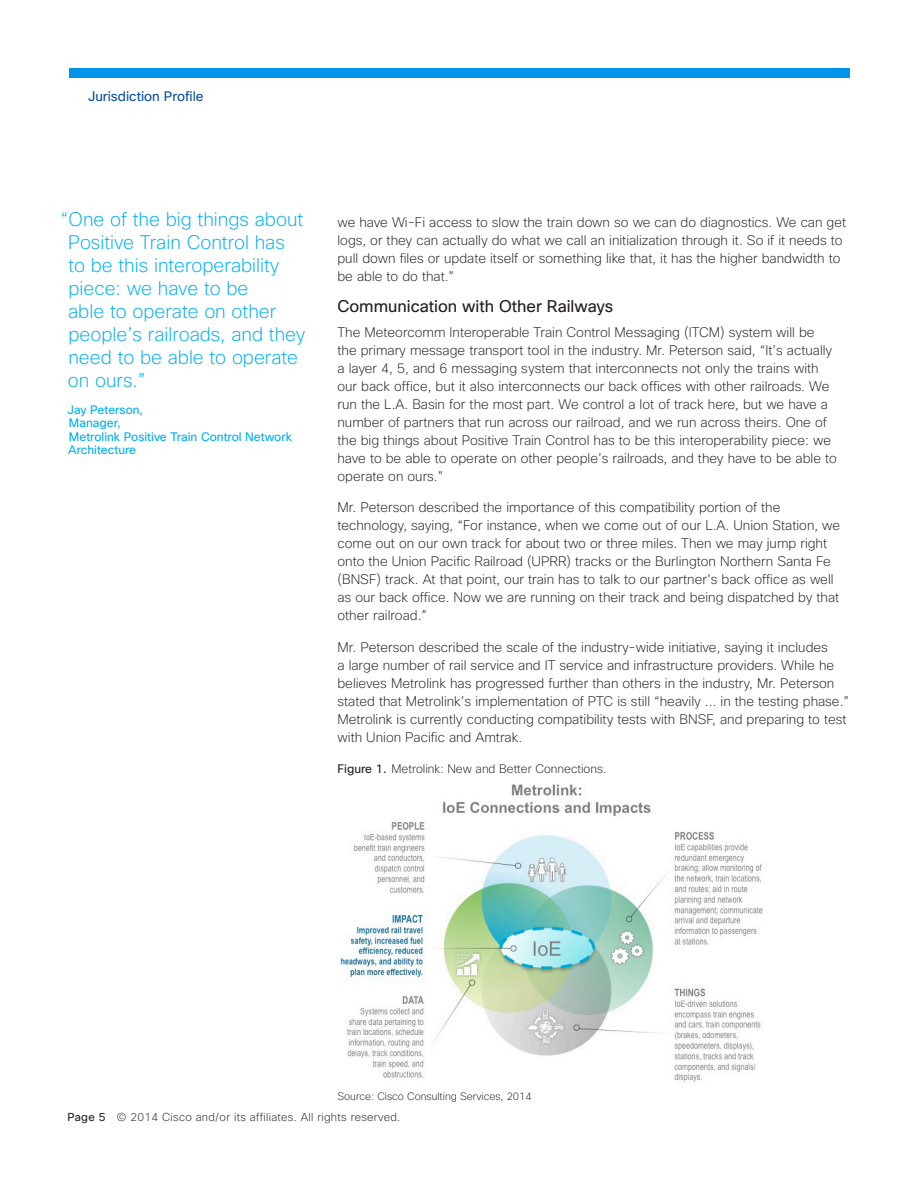
<style>
.page{position:relative;width:918px;height:1188px;background:#fff}
.page>*{position:absolute;margin:0;border:0;box-sizing:border-box;transform-origin:0 0}
.Quote_body{font:200 19.2px/23px "Cisco Sans";color:#00aeef}
.Body_1{font:16.5px "Cisco Sans";color:#231f20}
.Body_1-2{font:200 13.5px/18px "Cisco Sans";color:#231f20}
.Page_head_1{font:13.5px "Cisco Sans";color:#0a4fa0}
.Quote_body-2{font:12px/13.5px "Cisco Sans";color:#00aeef}
.Body_1-3{font:200 12px "Cisco Sans";color:#231f20}
.Folio{font:200 11.25px "Cisco Sans";letter-spacing:.025em;color:#231f20}
.Body_1-4{font:200 10.5px "Cisco Sans";color:#231f20}
.s1{font-weight:400}
</style>
<div class="page">
<div style="left:69px;top:68px;width:780px;height:10px;background:#0095ea"></div>
<img style="left:340px;top:784px;width:423px;height:298px">
<p class="Page_head_1" style="left:88px;top:87px;width:117px">Jurisdiction Profile</p>
<p class="Quote_body" style="left:68px;top:208px;width:239px;text-indent:-7px">“One of the big things about<br>Positive Train Control has to be this interoperability piece: we have to be<br>able to operate on other people’s railroads, and they need to be able to operate on ours.”</p>
<p class="Quote_body-2" style="left:68px;top:403px;width:77px">Jay Peterson,</p>
<p class="Quote_body-2" style="left:69px;top:417px;width:53px">Manager,</p>
<p class="Quote_body-2" style="left:68px;top:430px;width:225px">Metrolink Positive Train Control Network<br>Architecture</p>
<p class="Body_1-2" style="left:338px;top:213px;width:510px">we have Wi-Fi access to slow the train down so we can do diagnostics. We can get logs, or they can actually do what we call an initialization through it. So if it needs to pull down files or update itself or something like that, it has the higher bandwidth to be able to do that.”</p>
<p class="Body_1" style="left:338px;top:296px;width:277px">Communication with Other Railways</p>
<p class="Body_1-2" style="left:338px;top:323px;width:501px">The Meteorcomm Interoperable Train Control Messaging (ITCM) system will be the primary message transport tool in the industry. Mr. Peterson said, “It’s actually a layer 4, 5, and 6 messaging system that interconnects not only the trains with our back office, but it also interconnects our back offices with other railroads. We run the L.A. Basin for the most part. We control a lot of track here, but we have a number of partners that run across our railroad, and we run across theirs. One of the big things about Positive Train Control has to be this interoperability piece: we have to be able to operate on other people’s railroads, and they have to be able to operate on ours.”</p>
<p class="Body_1-2" style="left:338px;top:499px;width:504px">Mr. Peterson described the importance of this compatibility portion of the technology, saying, “For instance, when we come out of our L.A. Union Station, we come out on our own track for about two or three miles. Then we may jump right onto the Union Pacific Railroad (UPRR) tracks or the Burlington Northern Santa Fe (BNSF) track. At that point, our train has to talk to our partner’s back office as well as our back office. Now we are running on their track and being dispatched by that other railroad.”</p>
<p class="Body_1-2" style="left:338px;top:638px;width:513px">Mr. Peterson described the scale of the industry-wide initiative, saying it includes<br>a large number of rail service and IT service and infrastructure providers. While he believes Metrolink has progressed further than others in the industry, Mr. Peterson stated that Metrolink’s implementation of PTC is still “heavily ... in the testing phase.” Metrolink is currently conducting compatibility tests with BNSF, and preparing to test with Union Pacific and Amtrak.</p>
<p class="Body_1-3" style="left:338px;top:762px;width:270px"><span class="s1">Figure 1.</span> Metrolink: New and Better Connections.</p>
<p class="Body_1-4" style="left:338px;top:1089px;width:196px">Source: Cisco Consulting Services, 2014</p>
<p class="Folio" style="left:68px;top:1109px;width:334px"><span class="s1">Page 5</span> © 2014 Cisco and/or its affiliates. All rights reserved.</p>
</div>
